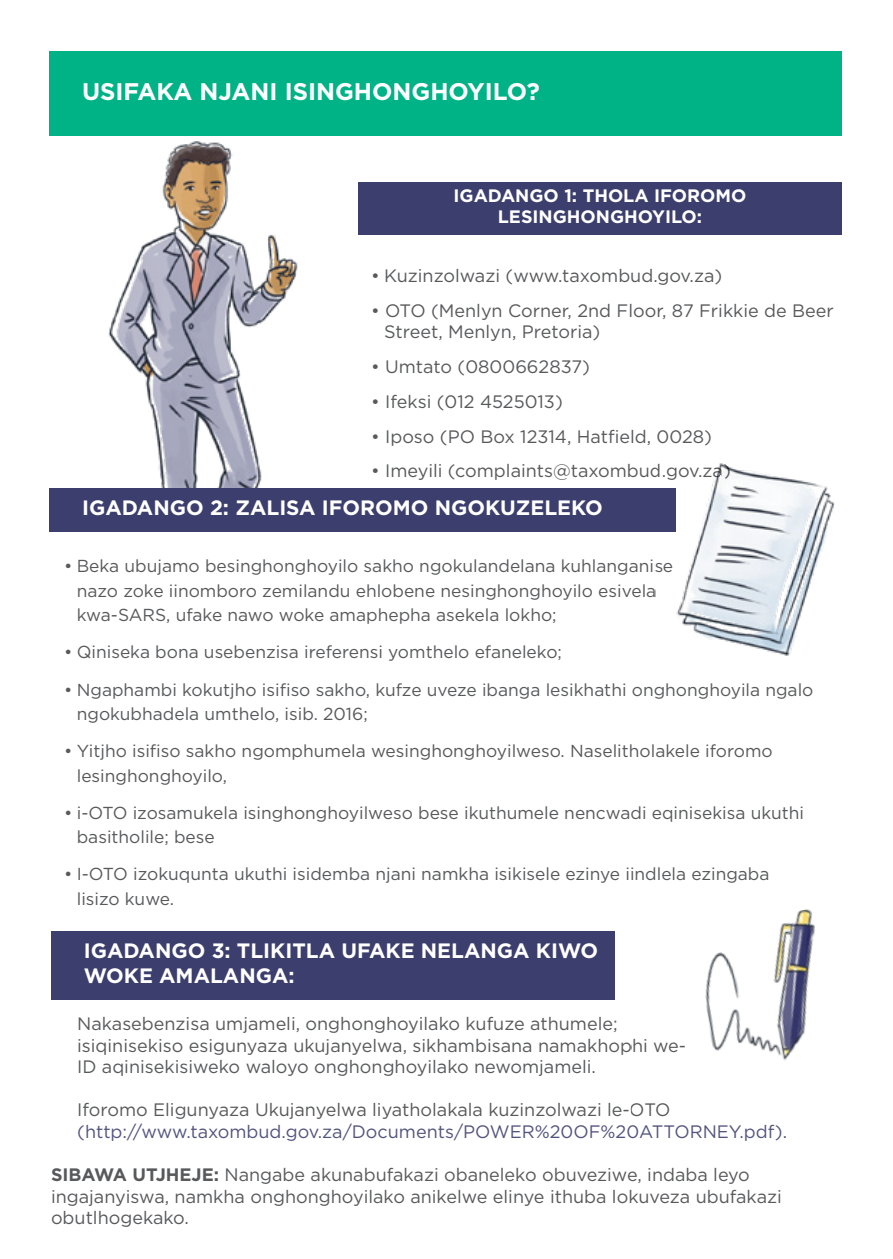
<style>
.page{position:relative;width:893px;height:1259px;background:#fff}
.page>*{position:absolute;margin:0;border:0;box-sizing:border-box;transform-origin:0 0}
.t1{font:700 24px "Gotham";color:#fff}
.t2{font:700 20.7px/24.9px "Gotham";color:#fff}
.t3{font:18px/21.6px "Gotham";color:#58595b}
.t4{font:18px "Gotham";color:#52547e}
.t5{font:700 18px/21.6px "Gotham";color:#fff;text-align:center}
.t6{font:17.4px/24.6px "Gotham";color:#58595b}
.s1{font-weight:700}
</style>
<div class="page">
<img style="left:108px;top:141px;width:190px;height:347px">
<div style="left:49px;top:52px;width:793px;height:84px;background:#00b387"></div>
<div style="left:358px;top:182px;width:484px;height:52px;background:#3c3e6e"></div>
<div style="left:51px;top:931px;width:564px;height:68px;background:#3c3e6e"></div>
<img style="left:705px;top:909px;width:110px;height:151px">
<div style="left:49px;top:488px;width:627px;height:44px;background:#3c3e6e"></div>
<img style="left:676px;top:463px;width:159px;height:193px">
<h1 class="t1" style="left:82px;top:76px;width:459px">USIFAKA NJANI ISINGHONGHOYILO?</h1>
<p class="t5" style="left:453px;top:184px;width:294px">IGADANGO 1: THOLA IFOROMO<br>LESINGHONGHOYILO:</p>
<p class="t3" style="left:371px;top:264px;width:353px">• Kuzinzolwazi (www.taxombud.gov.za)</p>
<p class="t3" style="left:384px;top:299px;width:451px;text-indent:-13px">• OTO (Menlyn Corner, 2nd Floor, 87 Frikkie de Beer<br>Street, Menlyn, Pretoria)</p>
<p class="t3" style="left:371px;top:355px;width:220px">• Umtato (0800662837)</p>
<p class="t3" style="left:371px;top:390px;width:193px">• Ifeksi (012 4525013)</p>
<p class="t3" style="left:371px;top:425px;width:342px">• Iposo (PO Box 12314, Hatfield, 0028)</p>
<p class="t3" style="left:371px;top:459px;width:361px">• Imeyili (complaints@taxombud.gov.za)</p>
<p class="t2" style="left:82px;top:495px;width:522px">IGADANGO 2: ZALISA IFOROMO NGOKUZELEKO</p>
<p class="t6" style="left:77px;top:553px;width:598px;text-indent:-13px">• Beka ubujamo besinghonghoyilo sakho ngokulandelana kuhlanganise nazo zoke iinomboro zemilandu ehlobene nesinghonghoyilo esivela kwa-SARS, ufake nawo woke amaphepha asekela lokho;</p>
<p class="t6" style="left:64px;top:639px;width:499px">• Qiniseka bona usebenzisa ireferensi yomthelo efaneleko;</p>
<p class="t6" style="left:77px;top:676px;width:738px;text-indent:-13px">• Ngaphambi kokutjho isifiso sakho, kufze uveze ibanga lesikhathi onghonghoyila ngalo ngokubhadela umthelo, isib. 2016;</p>
<p class="t6" style="left:77px;top:738px;width:697px;text-indent:-13px">• Yitjho isifiso sakho ngomphumela wesinghonghoyilweso. Naselitholakele iforomo lesinghonghoyilo,</p>
<p class="t6" style="left:77px;top:800px;width:729px;text-indent:-13px">• i-OTO izosamukela isinghonghoyilweso bese ikuthumele nencwadi eqinisekisa ukuthi basitholile; bese</p>
<p class="t6" style="left:77px;top:861px;width:694px;text-indent:-13px">• I-OTO izokuqunta ukuthi isidemba njani namkha isikisele ezinye iindlela ezingaba lisizo kuwe.</p>
<p class="t2" style="left:84px;top:938px;width:516px">IGADANGO 3: TLIKITLA UFAKE NELANGA KIWO<br>WOKE AMALANGA:</p>
<p class="t3" style="left:77px;top:1012px;width:611px">Nakasebenzisa umjameli, onghonghoyilako kufuze athumele; isiqinisekiso esigunyaza ukujanyelwa, sikhambisana namakhophi we-<br>ID aqinisekisiweko waloyo onghonghoyilako newomjameli.</p>
<p class="t3" style="left:77px;top:1098px;width:595px">Iforomo Eligunyaza Ukujanyelwa liyatholakala kuzinzolwazi le-OTO</p>
<p class="t4" style="left:77px;top:1120px;width:711px">(http://www.taxombud.gov.za/Documents/POWER%20OF%20ATTORNEY.pdf).</p>
<p class="t3" style="left:51px;top:1163px;width:732px"><span class="s1">SIBAWA UTJHEJE:</span> Nangabe akunabufakazi obaneleko obuveziwe, indaba leyo ingajanyiswa, namkha onghonghoyilako anikelwe elinye ithuba lokuveza ubufakazi obutlhogekako.</p>
</div>
